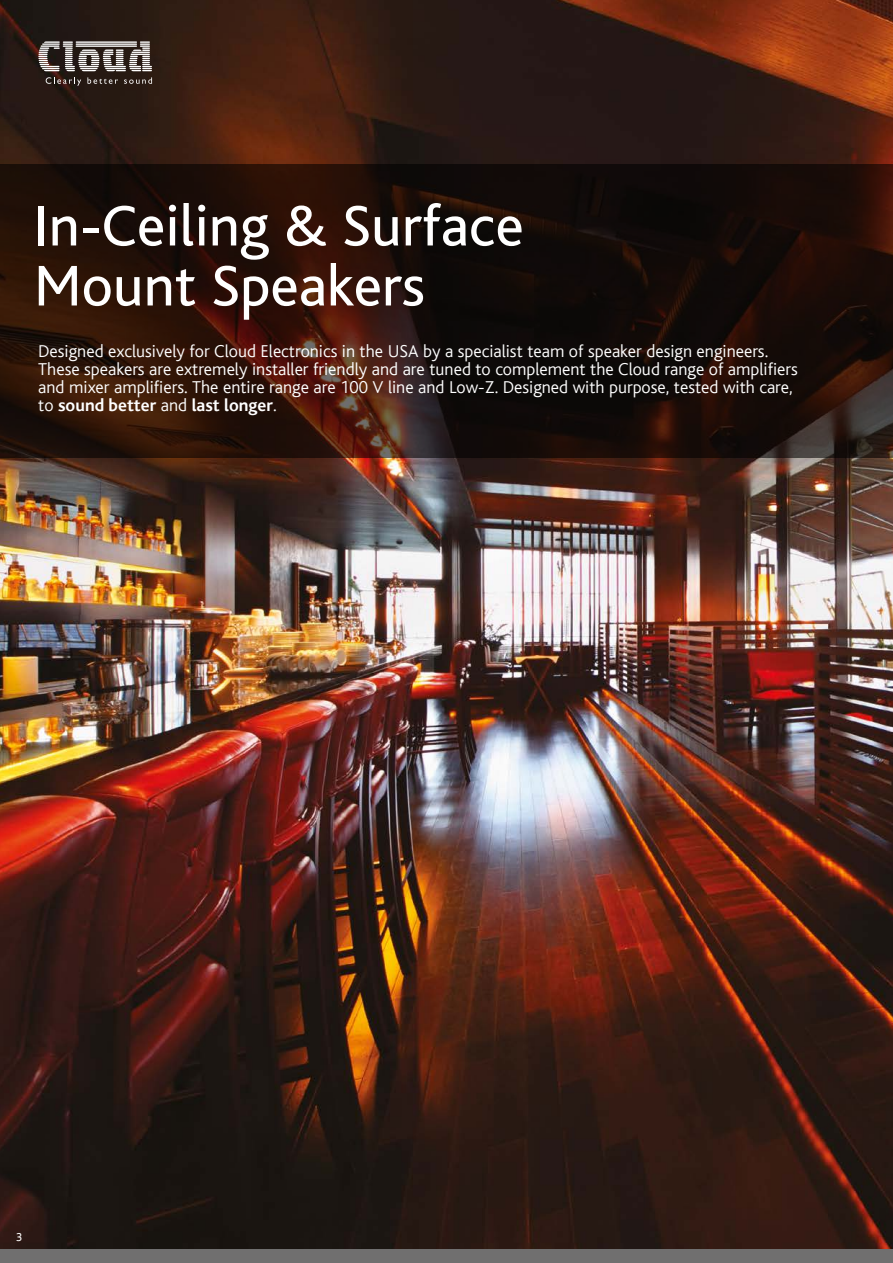
<style>
.page{position:relative;width:893px;height:1263px;background:#fff}
.page>*{position:absolute;margin:0;border:0;box-sizing:border-box;transform-origin:0 0}
.t1{font:60px/60px "Bliss";color:#fff}
.t2{font:300 18px/18px "Bliss";color:#fff}
.t3{font:12px "Bliss";color:#fff;scale:.95 1}
.s1{font-weight:700}
</style>
<div class="page">
<img style="left:0;top:0;width:893px;height:1249px">
<svg style="left:0;top:165px;width:893px;height:293px;background:#211009"></svg>
<svg style="left:38px;top:41px;width:114px;height:30px"></svg>
<svg style="left:46px;top:77px;width:35px;height:9px"></svg>
<svg style="left:87px;top:77px;width:31px;height:7px"></svg>
<svg style="left:124px;top:77px;width:28px;height:7px"></svg>
<div style="left:0;top:1249px;width:893px;height:14px;background:#706f6f"></div>
<p class="t1" style="left:34px;top:197px;width:491px">In-Ceiling &amp; Surface<br>Mount Speakers</p>
<p class="t2" style="left:38px;top:342px;width:761px">Designed exclusively for Cloud Electronics in the USA by a specialist team of speaker design engineers.<br>These speakers are extremely installer friendly and are tuned to complement the Cloud range of amplifiers and mixer amplifiers. The entire range are 100 V line and Low-Z. Designed with purpose, tested with care, to <span class="s1">sound better</span> and <span class="s1">last longer</span>.</p>
<p class="t3" style="left:16px;top:1231px;width:8px">3</p>
</div>
